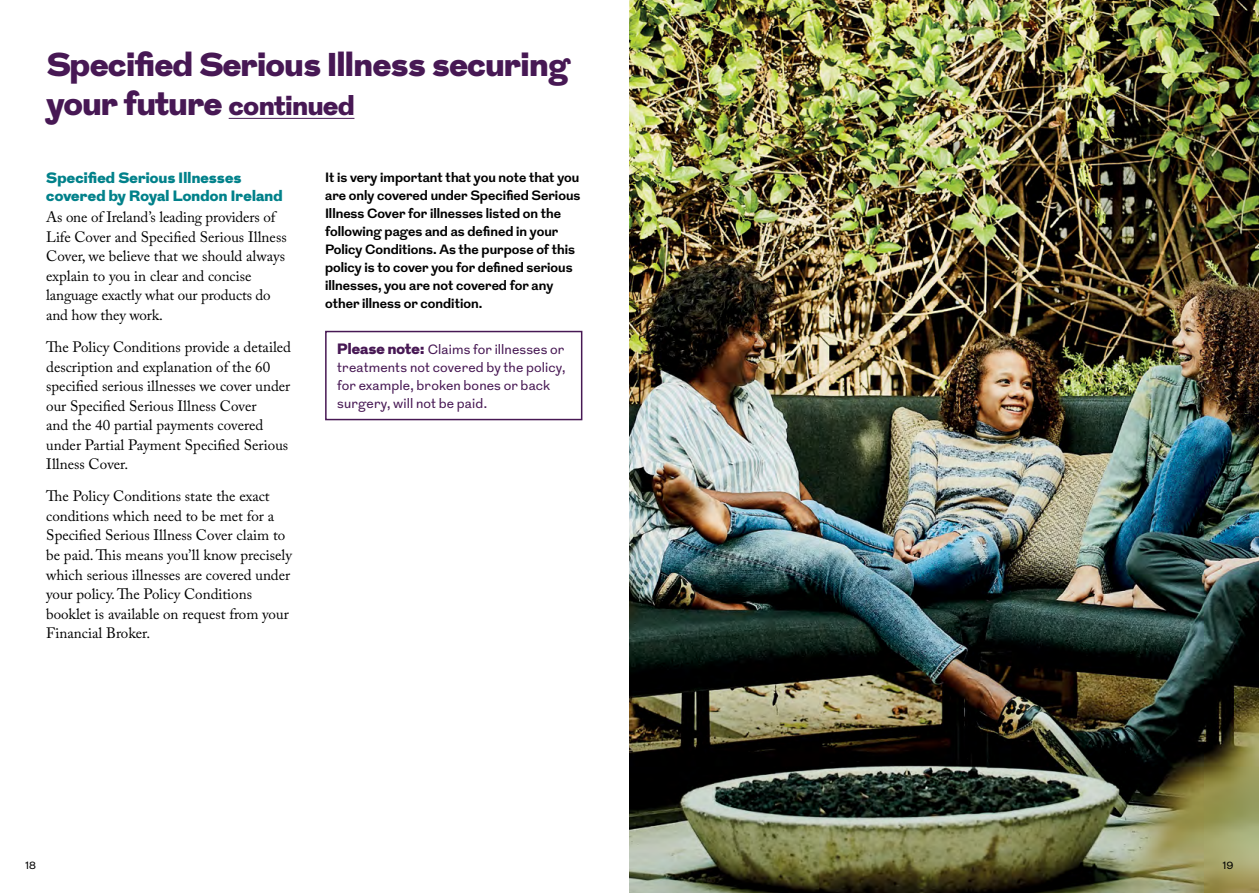
<style>
.page{position:relative;width:1259px;height:893px;background:#fff}
.page>*{position:absolute;margin:0;border:0;box-sizing:border-box;transform-origin:0 0}
.t1{font:900 33px/39px "Grot";color:#471854}
.t2{font:15px/19.5px "Adobe Caslon Pro";color:#000}
.t3{font:900 15px/18px "Grot";letter-spacing:.015em;color:#01818a}
.t4{font:700 13.5px/18px "Grot";color:#000}
.t5{font:13.5px/18px "Grot";letter-spacing:.01em;color:#471854}
.t6{font:10.5px "Grot";color:#000}
.s1{font-size:27px}
.s2{font-weight:900;font-size:15px}
</style>
<div class="page">
<img style="left:629px;top:0;width:630px;height:893px">
<svg style="left:325px;top:330px;width:258px;height:91px"></svg>
<hr style="left:229px;top:118px;width:125px;height:1px;background:#471854">
<h1 class="t1" style="left:47px;top:46px;width:523px">Specified Serious Illness securing your future <span class="s1">continued</span></h1>
<p class="t3" style="left:46px;top:169px;width:238px">Specified Serious Illnesses covered by Royal London Ireland</p>
<p class="t2" style="left:46px;top:208px;width:242px">As one of Ireland’s leading providers of Life Cover and Specified Serious Illness Cover, we believe that we should always explain to you in clear and concise language exactly what our products do and how they work.</p>
<p class="t2" style="left:46px;top:337px;width:246px">The Policy Conditions provide a detailed description and explanation of the 60 specified serious illnesses we cover under our Specified Serious Illness Cover<br>and the 40 partial payments covered under Partial Payment Specified Serious Illness Cover.</p>
<p class="t2" style="left:46px;top:487px;width:247px">The Policy Conditions state the exact conditions which need to be met for a Specified Serious Illness Cover claim to be paid. This means you’ll know precisely which serious illnesses are covered under your policy. The Policy Conditions booklet is available on request from your Financial Broker.</p>
<p class="t4" style="left:325px;top:168px;width:257px">It is very important that you note that you are only covered under Specified Serious Illness Cover for illnesses listed on the following pages and as defined in your Policy Conditions. As the purpose of this policy is to cover you for defined serious illnesses, you are not covered for any other illness or condition.</p>
<p class="t5" style="left:337px;top:341px;width:230px"><span class="s2">Please note:</span> Claims for illnesses or treatments not covered by the policy, for example, broken bones or back surgery, will not be paid.</p>
<p class="t6" style="left:26px;top:859px;width:12px">18</p>
<p class="t6" style="left:1222px;top:859px;width:12px">19</p>
</div>
